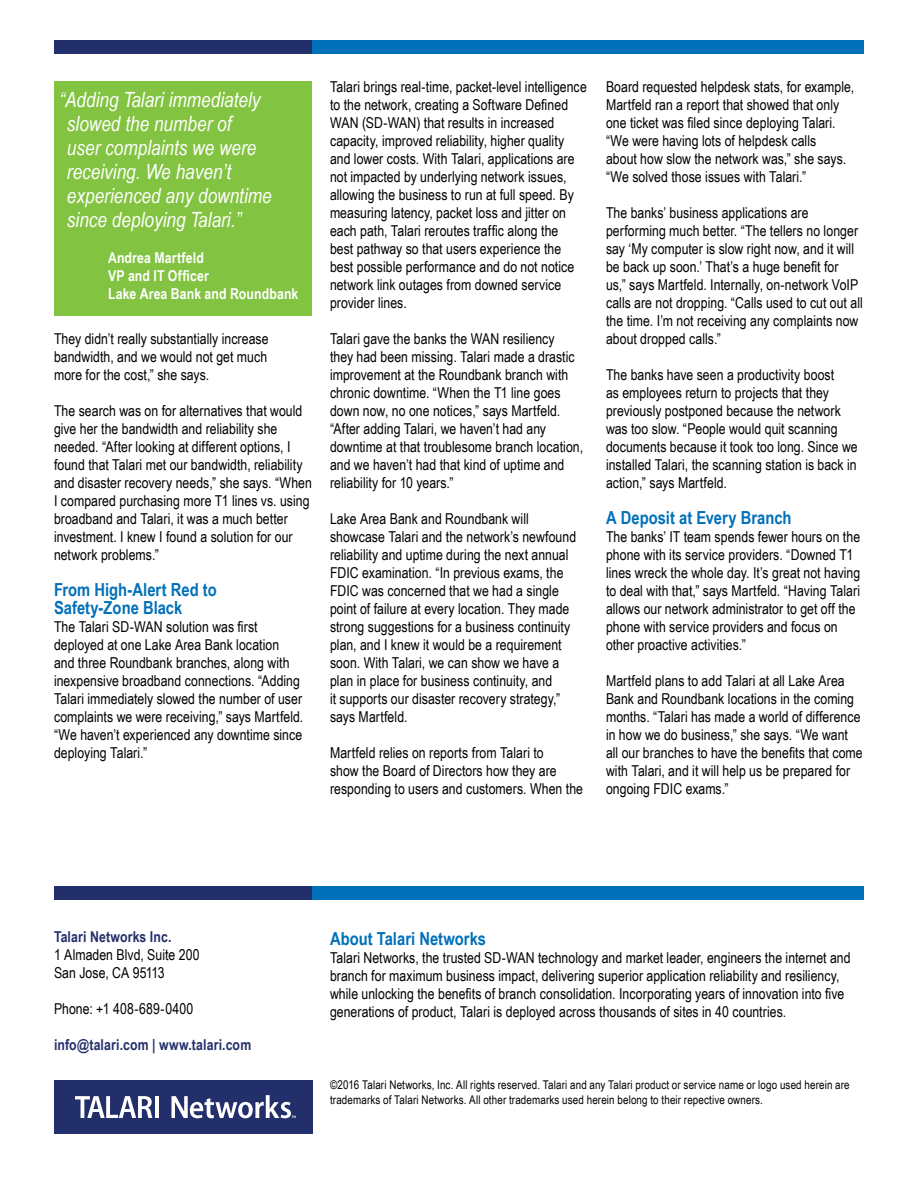
<style>
.page{position:relative;width:918px;height:1188px;background:#fff}
.page>*{position:absolute;margin:0;border:0;box-sizing:border-box;transform-origin:0 0}
.t1{font:italic 21px/24px "Arial Narrow";color:#fff}
.t2{font:700 18px/18px "Arial Narrow";color:#0070b9}
.t3{font:15px/18px "Arial Narrow";letter-spacing:.005em;color:#000}
.t4{font:700 15px/18px "Arial Narrow";letter-spacing:.005em;color:#fff}
.t5{font:700 15px "Arial Narrow";letter-spacing:.01em;color:#232f6b}
.t6{font:12px/15px "Arial Narrow";letter-spacing:.01em;color:#000}
</style>
<div class="page">
<div style="left:54px;top:1080px;width:258px;height:54px;background:#232f6b"></div>
<svg style="left:75px;top:1096px;width:77px;height:22px"></svg>
<hr style="left:155px;top:1096px;width:4px;height:22px;background:#fff">
<svg style="left:171px;top:1095px;width:125px;height:23px"></svg>
<div style="left:54px;top:40px;width:258px;height:14px;background:#232f6b"></div>
<div style="left:312px;top:40px;width:552px;height:14px;background:#0070b9"></div>
<div style="left:54px;top:886px;width:258px;height:14px;background:#232f6b"></div>
<div style="left:312px;top:886px;width:552px;height:14px;background:#0070b9"></div>
<div style="left:54px;top:81px;width:258px;height:235px;background:#82c341"></div>
<h1 class="t1" style="left:67px;top:87px;width:206px;text-indent:-8px">“Adding Talari immediately slowed the number of<br>user complaints we were receiving. We haven’t experienced any downtime since deploying Talari.”</h1>
<p class="t4" style="left:108px;top:248px;width:192px">Andrea Martfeld<br>VP and IT Officer<br>Lake Area Bank and Roundbank</p>
<p class="t3" style="left:54px;top:329px;width:216px;text-align:justify">They didn’t really substantially increase bandwidth, and we would not get much more for the cost,” she says.</p>
<p class="t3" style="left:54px;top:401px;width:260px">The search was on for alternatives that would give her the bandwidth and reliability she needed. “After looking at different options, I found that Talari met our bandwidth, reliability and disaster recovery needs,” she says. “When I compared purchasing more T1 lines vs. using broadband and Talari, it was a much better investment. I knew I found a solution for our network problems.”</p>
<p class="t2" style="left:54px;top:579px;width:164px">From High-Alert Red to<br>Safety-Zone Black</p>
<p class="t3" style="left:54px;top:617px;width:251px">The Talari SD-WAN solution was first deployed at one Lake Area Bank location and three Roundbank branches, along with inexpensive broadband connections. “Adding Talari immediately slowed the number of user complaints we were receiving,” says Martfeld. “We haven’t experienced any downtime since deploying Talari.”</p>
<p class="t3" style="left:330px;top:77px;width:258px">Talari brings real-time, packet-level intelligence to the network, creating a Software Defined WAN (SD-WAN) that results in increased capacity, improved reliability, higher quality and lower costs. With Talari, applications are not impacted by underlying network issues, allowing the business to run at full speed. By measuring latency, packet loss and jitter on each path, Talari reroutes traffic along the<br>best pathway so that users experience the best possible performance and do not notice network link outages from downed service provider lines.</p>
<p class="t3" style="left:330px;top:329px;width:255px">Talari gave the banks the WAN resiliency<br>they had been missing. Talari made a drastic improvement at the Roundbank branch with chronic downtime. “When the T1 line goes down now, no one notices,” says Martfeld. “After adding Talari, we haven’t had any downtime at that troublesome branch location, and we haven’t had that kind of uptime and reliability for 10 years.”</p>
<p class="t3" style="left:330px;top:509px;width:248px">Lake Area Bank and Roundbank will showcase Talari and the network’s newfound reliability and uptime during the next annual FDIC examination. “In previous exams, the FDIC was concerned that we had a single point of failure at every location. They made strong suggestions for a business continuity plan, and I knew it would be a requirement soon. With Talari, we can show we have a plan in place for business continuity, and<br>it supports our disaster recovery strategy,” says Martfeld.</p>
<p class="t3" style="left:330px;top:743px;width:255px">Martfeld relies on reports from Talari to<br>show the Board of Directors how they are responding to users and customers. When the</p>
<p class="t3" style="left:606px;top:77px;width:250px">Board requested helpdesk stats, for example, Martfeld ran a report that showed that only one ticket was filed since deploying Talari. “We were having lots of helpdesk calls<br>about how slow the network was,” she says. “We solved those issues with Talari.”</p>
<p class="t3" style="left:606px;top:203px;width:258px">The banks’ business applications are performing much better. “The tellers no longer say ‘My computer is slow right now, and it will be back up soon.’ That’s a huge benefit for<br>us,” says Martfeld. Internally, on-network VoIP calls are not dropping. “Calls used to cut out all the time. I’m not receiving any complaints now about dropped calls.”</p>
<p class="t3" style="left:606px;top:365px;width:253px">The banks have seen a productivity boost<br>as employees return to projects that they previously postponed because the network was too slow. “People would quit scanning documents because it took too long. Since we installed Talari, the scanning station is back in action,” says Martfeld.</p>
<p class="t2" style="left:606px;top:508px;width:187px">A Deposit at Every Branch</p>
<p class="t3" style="left:606px;top:527px;width:256px">The banks’ IT team spends fewer hours on the phone with its service providers. “Downed T1 lines wreck the whole day. It’s great not having to deal with that,” says Martfeld. “Having Talari allows our network administrator to get off the phone with service providers and focus on other proactive activities.”</p>
<p class="t3" style="left:606px;top:671px;width:258px">Martfeld plans to add Talari at all Lake Area Bank and Roundbank locations in the coming months. “Talari has made a world of difference in how we do business,” she says. “We want all our branches to have the benefits that come with Talari, and it will help us be prepared for ongoing FDIC exams.”</p>
<p class="t5" style="left:54px;top:926px;width:119px">Talari Networks Inc.</p>
<p class="t3" style="left:54px;top:946px;width:147px">1 Almaden Blvd, Suite 200<br>San Jose, CA 95113</p>
<p class="t3" style="left:54px;top:1000px;width:141px">Phone: +1 408-689-0400</p>
<p class="t5" style="left:54px;top:1034px;width:199px">info@talari.com | www.talari.com</p>
<p class="t2" style="left:330px;top:928px;width:158px">About Talari Networks</p>
<p class="t3" style="left:330px;top:948px;width:522px">Talari Networks, the trusted SD-WAN technology and market leader, engineers the internet and branch for maximum business impact, delivering superior application reliability and resiliency, while unlocking the benefits of branch consolidation. Incorporating years of innovation into five generations of product, Talari is deployed across thousands of sites in 40 countries.</p>
<p class="t6" style="left:330px;top:1077px;width:521px">©2016 Talari Networks, Inc. All rights reserved. Talari and any Talari product or service name or logo used herein are trademarks of Talari Networks. All other trademarks used herein belong to their repective owners.</p>
</div>
